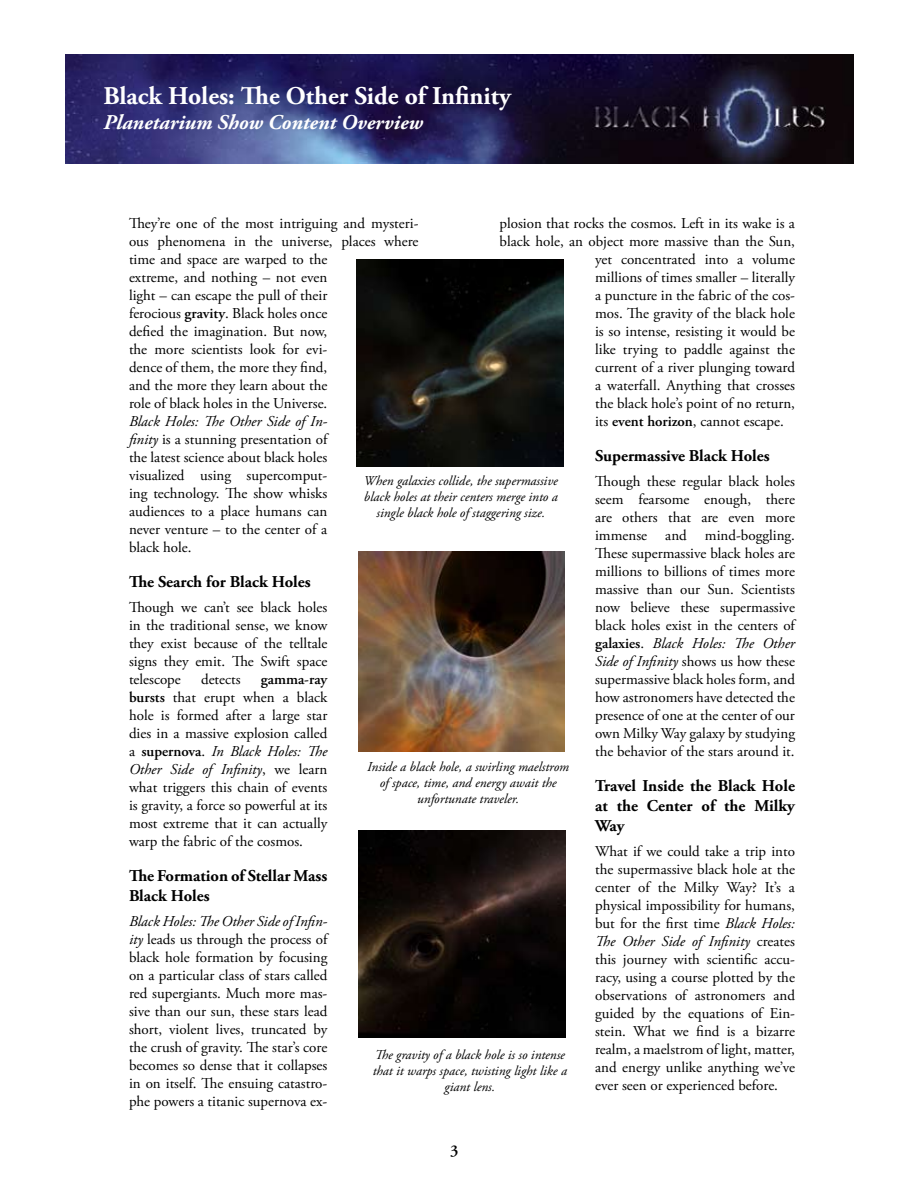
<style>
.page{position:relative;width:918px;height:1188px;background:#fff}
.page>*{position:absolute;margin:0;border:0;box-sizing:border-box;transform-origin:0 0}
.t1{font:700 25.5px "Adobe Garamond Pro";color:#fff}
.t2{font:italic 700 21px "Adobe Garamond Pro";color:#fff}
.t3{font:700 16.5px/19.8px "Adobe Garamond Pro";color:#000}
.t4{font:15px/18px "Adobe Garamond Pro";color:#000;text-align:justify}
.t5{font:italic 13.5px/16.2px "Adobe Garamond Pro";color:#000;text-align:center}
.s1{font-weight:600}
.s2{font-style:italic}
</style>
<div class="page">
<img style="left:66px;top:54px;width:788px;height:110px">
<img style="left:358px;top:551px;width:207px;height:200px">
<img style="left:357px;top:260px;width:206px;height:206px">
<img style="left:358px;top:830px;width:208px;height:208px">
<p class="t1" style="left:104px;top:81px;width:409px">Black Holes: The Other Side of Infinity</p>
<p class="t2" style="left:104px;top:110px;width:321px">Planetarium Show Content Overview</p>
<p class="t4" style="left:129px;top:215px;width:291px">They’re one of the most intriguing and mysteri&shy;ous phenomena in the universe, places where</p>
<p class="t4" style="left:129px;top:251px;width:200px">time and space are warped to the extreme, and nothing – not even light – can escape the pull of their ferocious <span class="s1">gravity</span>. Black holes once defied the imagination. But now, the more scientists look for evi&shy;dence of them, the more they find, and the more they learn about the role of black holes in the Universe.<br><span class="s2">Black Holes: The Other Side of In&shy;finity</span> is a stunning presentation of the latest science about black holes visualized using supercomput&shy;ing technology. The show whisks audiences to a place humans can never venture – to the center of a black hole.</p>
<p class="t3" style="left:129px;top:572px;width:183px">The Search for Black Holes</p>
<p class="t4" style="left:129px;top:599px;width:200px">Though we can’t see black holes in the traditional sense, we know they exist because of the telltale signs they emit. The Swift space telescope</p>
<p class="t4" style="left:500px;top:215px;width:297px">plosion that rocks the cosmos. Left in its wake is a black hole, an object more massive than the Sun,</p>
<p class="t4" style="left:595px;top:251px;width:201px">yet concentrated into a volume millions of times smaller – literally a puncture in the fabric of the cos&shy;mos. The gravity of the black hole is so intense, resisting it would be like trying to paddle against the current of a river plunging toward a waterfall. Anything that crosses the black hole’s point of no return, its <span class="s1">event horizon</span>, cannot escape.</p>
<p class="t3" style="left:595px;top:446px;width:176px">Supermassive Black Holes</p>
<p class="t4" style="left:595px;top:473px;width:201px">Though these regular black holes seem fearsome enough, there are others that are even more immense and mind-boggling.<br>These supermassive black holes are millions to billions of times more massive than our Sun. Scientists now believe these supermassive black holes exist in the centers of</p>
<p class="t4" style="left:595px;top:635px;width:201px"><span class="s1">galaxies</span>. <span class="s2">Black Holes: The Other Side of Infinity</span> shows us how these supermassive black holes form, and how astronomers have detected the presence of one at the center of our own Milky Way galaxy by studying the behavior of the stars around it.</p>
<p class="t3" style="left:595px;top:776px;width:201px;text-align:justify">Travel Inside the Black Hole at the Center of the Milky Way</p>
<p class="t4" style="left:595px;top:843px;width:201px">What if we could take a trip into the supermassive black hole at the center of the Milky Way? It’s a physical impossibility for humans, but for the first time <span class="s2">Black Holes:<br>The Other Side of Infinity</span> creates this journey with scientific accu&shy;racy, using a course plotted by the observations of astronomers and guided by the equations of Ein&shy;stein. What we find is a bizarre realm, a maelstrom of light, matter, and energy unlike anything we’ve ever seen or experienced before.</p>
<p class="t5" style="left:364px;top:473px;width:195px">When galaxies collide, the supermassive black holes at their centers merge into a single black hole of staggering size.</p>
<p class="t4" style="left:201px;top:671px;width:41px">detects</p>
<p class="t4" style="left:129px;top:671px;width:200px;text-indent:132px"><span class="s1">gamma-ray bursts</span> that erupt when a black hole is formed after a large star dies in a massive explosion called a <span class="s1">supernova</span>. <span class="s2">In Black Holes: The Other Side of Infinity</span>, we learn what triggers this chain of events is gravity, a force so powerful at its most extreme that it can actually warp the fabric of the cosmos.</p>
<p class="t3" style="left:129px;top:866px;width:200px">The Formation of Stellar Mass<br>Black Holes</p>
<p class="t4" style="left:129px;top:913px;width:200px"><span class="s2">Black Holes: The Other Side of Infin&shy;ity</span> leads us through the process of black hole formation by focusing on a particular class of stars called red supergiants. Much more mas&shy;sive than our sun, these stars lead short, violent lives, truncated by the crush of gravity. The star’s core becomes so dense that it collapses in on itself. The ensuing catastro&shy;phe powers a titanic supernova ex-</p>
<p class="t5" style="left:367px;top:759px;width:203px">Inside a black hole, a swirling maelstrom of space, time, and energy await the unfortunate traveler.</p>
<p class="t5" style="left:373px;top:1047px;width:196px">The gravity of a black hole is so intense that it warps space, twisting light like a giant lens.</p>
</div>
